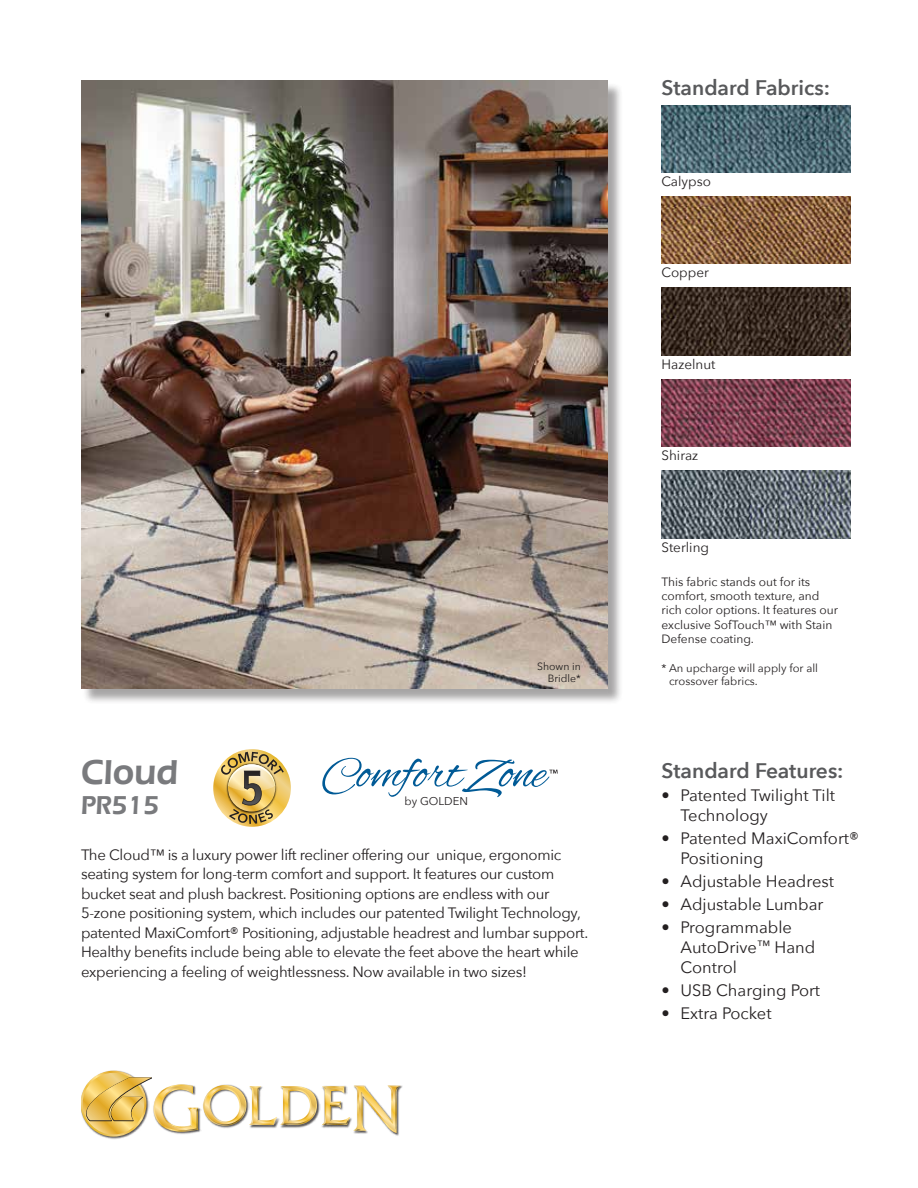
<style>
.page{position:relative;width:918px;height:1188px;background:#fff}
.page>*{position:absolute;margin:0;border:0;box-sizing:border-box;transform-origin:0 0}
.t1{font:600 36px "Eras IT Cby BT";color:#797a7d}
.t2{font:600 27px "Eras IT Cby BT";color:#797a7d}
.t3{font:600 21px "Avenir Next";color:#58595b}
.t4{font:16.5px/19.8px "Avenir Next";color:#231f20}
.t5{font:15px/19.5px "Avenir Next";letter-spacing:-.02em;color:#231f20}
.t6{font:13.5px "Avenir Next";color:#231f20}
.t7{font:12px/14.4px "Avenir Next";color:#231f20}
.t8{font:11.25px/13.5px "Avenir Next";color:#231f20}
.t9{font:10.5px/12.6px "Avenir Next";color:#231f20;text-align:right}
</style>
<div class="page">
<svg style="left:213px;top:749px;width:78px;height:78px"></svg>
<svg style="left:221px;top:752px;width:63px;height:72px;background:#cab06e"></svg>
<div style="left:83px;top:83px;width:541px;height:622px;background:#231f20;opacity:.4"></div>
<img style="left:81px;top:80px;width:527px;height:608px">
<img style="left:104px;top:1070px;width:21px;height:69px">
<svg style="left:81px;top:1071px;width:319px;height:66px"></svg>
<img style="left:662px;top:105px;width:188px;height:67px">
<img style="left:662px;top:196px;width:188px;height:68px">
<img style="left:662px;top:288px;width:188px;height:67px">
<img style="left:662px;top:379px;width:188px;height:68px">
<img style="left:662px;top:471px;width:188px;height:67px">
<svg style="left:322px;top:758px;width:236px;height:39px"></svg>
<h1 class="t1" style="left:81px;top:750px;width:99px">Cloud</h1>
<h2 class="t2" style="left:81px;top:789px;width:80px">PR515</h2>
<p class="t8" style="left:405px;top:794px;width:65px">by GOLDEN</p>
<p class="t9" style="left:537px;top:659px;width:45px">Shown in<br>Bridle*</p>
<p class="t5" style="left:81px;top:844px;width:509px">The Cloud™ is a luxury power lift recliner offering our unique, ergonomic seating system for long-term comfort and support. It features our custom bucket seat and plush backrest. Positioning options are endless with our 5-zone positioning system, which includes our patented Twilight Technology, patented MaxiComfort® Positioning, adjustable headrest and lumbar support.<br>Healthy benefits include being able to elevate the feet above the heart while experiencing a feeling of weightlessness. Now available in two sizes!</p>
<h3 class="t3" style="left:662px;top:69px;width:170px">Standard Fabrics:</h3>
<p class="t6" style="left:662px;top:170px;width:51px">Calypso</p>
<p class="t6" style="left:662px;top:261px;width:49px">Copper</p>
<p class="t6" style="left:662px;top:353px;width:55px">Hazelnut</p>
<p class="t6" style="left:662px;top:444px;width:38px">Shiraz</p>
<p class="t6" style="left:662px;top:536px;width:49px">Sterling</p>
<p class="t7" style="left:662px;top:574px;width:178px">This fabric stands out for its comfort, smooth texture, and rich color options. It features our exclusive SofTouch™ with Stain<br>Defense coating.</p>
<p class="t8" style="left:669px;top:660px;width:151px;text-indent:-8px">* An upcharge will apply for all crossover fabrics.</p>
<h3 class="t3" style="left:662px;top:753px;width:184px">Standard Features:</h3>
<p class="t4" style="left:680px;top:785px;width:156px;text-indent:-19px">• Patented Twilight Tilt<br>Technology</p>
<p class="t4" style="left:680px;top:828px;width:180px;text-indent:-19px">• Patented MaxiComfort®<br>Positioning</p>
<p class="t4" style="left:662px;top:871px;width:174px">• Adjustable Headrest</p>
<p class="t4" style="left:662px;top:894px;width:163px">• Adjustable Lumbar</p>
<p class="t4" style="left:680px;top:917px;width:136px;text-indent:-19px">• Programmable<br>AutoDrive<sup>™</sup> Hand<br>Control</p>
<p class="t4" style="left:662px;top:980px;width:160px">• USB Charging Port</p>
<p class="t4" style="left:662px;top:1003px;width:112px">• Extra Pocket</p>
</div>
